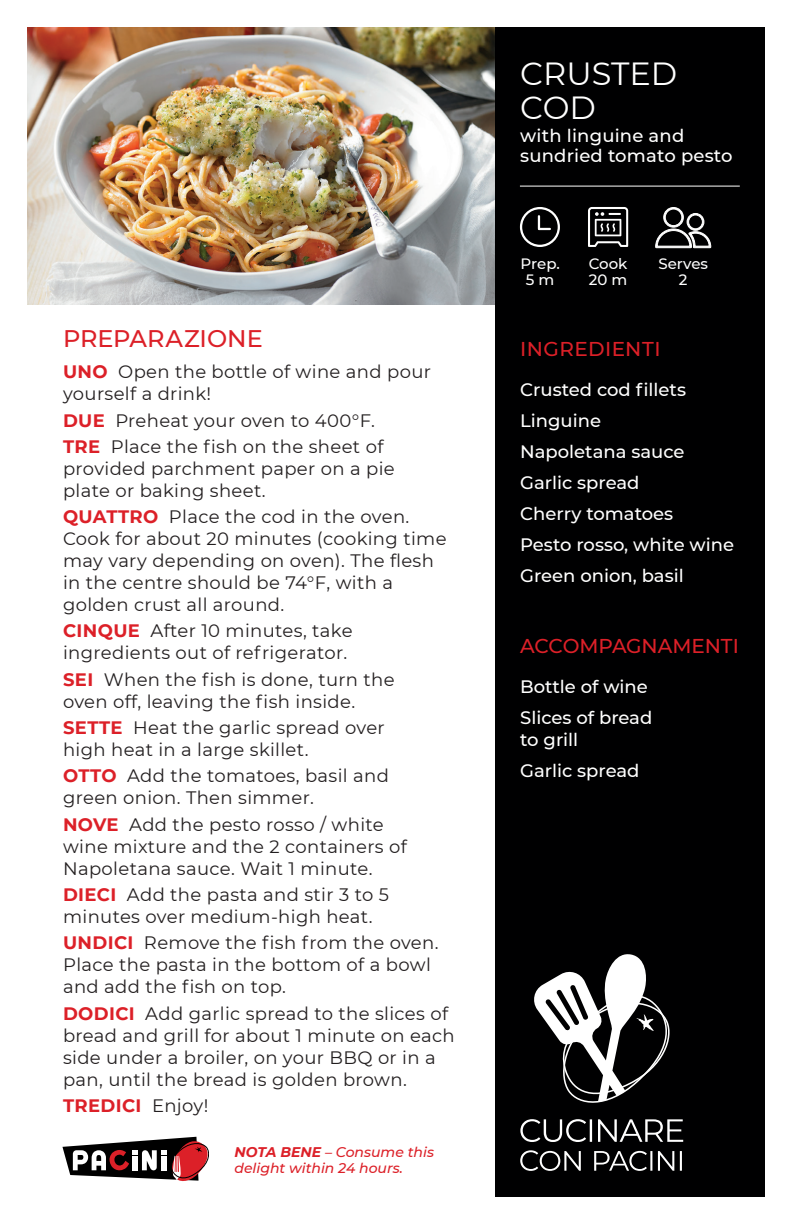
<style>
.page{position:relative;width:792px;height:1224px;background:#fff}
.page>*{position:absolute;margin:0;border:0;box-sizing:border-box;transform-origin:0 0}
.t1{font:32px/33.6px "Montserrat";color:#fff}
.t2{font:500 24px "Montserrat";color:#dc2028}
.t3{font:500 20px "Montserrat";letter-spacing:.005em;color:#dc2028}
.t4{font:500 20px "Montserrat";letter-spacing:.025em;color:#dc2028}
.t5{font:18px/22px "Montserrat";letter-spacing:.02em;color:#231f20}
.t6{font:500 18px/31px "Montserrat";color:#fff}
.t7{font:700 18px "Montserrat";letter-spacing:.02em;color:#dc2028}
.t8{font:500 15px/16px "Montserrat";color:#fff;text-align:center}
.t9{font:italic 500 14px/16px "Montserrat";color:#dc2028}
.s1{font-weight:700;color:#dc2028}
.s2{font-weight:400;color:#231f20}
.s3{font-weight:700}
</style>
<div class="page">
<img style="left:27px;top:27px;width:468px;height:278px">
<div style="left:495px;top:27px;width:270px;height:1170px;background:#000001"></div>
<div style="left:520px;top:207px;width:40px;height:40px;border:2px solid #fff;border-radius:50%"></div>
<svg style="left:538px;top:216px;width:12px;height:14px"></svg>
<svg style="left:655px;top:207px;width:56px;height:41px"></svg>
<hr style="left:520px;top:186px;width:220px;height:1px;background:#fff">
<svg style="left:588px;top:207px;width:40px;height:40px"></svg>
<svg style="left:62px;top:1137px;width:147px;height:44px"></svg>
<svg style="left:520px;top:1150px;width:162px;height:21px"></svg>
<svg style="left:520px;top:1119px;width:163px;height:23px"></svg>
<svg style="left:534px;top:954px;width:136px;height:149px"></svg>
<h2 class="t2" style="left:63px;top:322px;width:201px">PREPARAZIONE</h2>
<p class="t5" style="left:63px;top:360px;width:369px"><span class="s1">UNO</span> Open the bottle of wine and pour yourself a drink!</p>
<p class="t5" style="left:63px;top:406px;width:322px;line-height:26.4px"><span class="s1">DUE</span> Preheat your oven to 400°F.<br><span class="s1">TRE</span> Place the fish on the sheet of</p>
<p class="t5" style="left:63px;top:457px;width:333px">provided parchment paper on a pie plate or baking sheet.</p>
<p class="t5" style="left:63px;top:505px;width:385px"><span class="s1">QUATTRO</span> Place the cod in the oven.<br>Cook for about 20 minutes (cooking time may vary depending on oven). The flesh in the centre should be 74°F, with a golden crust all around.</p>
<p class="t5" style="left:63px;top:619px;width:291px"><span class="s1">CINQUE</span> After 10 minutes, take ingredients out of refrigerator.</p>
<p class="t5" style="left:63px;top:668px;width:333px"><span class="s1">SEI</span> When the fish is done, turn the oven off, leaving the fish inside.</p>
<p class="t5" style="left:63px;top:716px;width:323px"><span class="s1">SETTE</span> Heat the garlic spread over high heat in a large skillet.</p>
<p class="t5" style="left:63px;top:764px;width:327px"><span class="s1">OTTO</span> Add the tomatoes, basil and green onion. Then simmer.</p>
<p class="t5" style="left:63px;top:813px;width:345px"><span class="s1">NOVE</span> Add the pesto rosso / white wine mixture and the 2 containers of<br>Napoletana sauce. Wait 1 minute.</p>
<p class="t5" style="left:63px;top:883px;width:327px"><span class="s1">DIECI</span> Add the pasta and stir 3 to 5 minutes over medium-high heat.</p>
<p class="t5" style="left:63px;top:931px;width:377px"><span class="s1">UNDICI</span> Remove the fish from the oven.<br>Place the pasta in the bottom of a bowl and add the fish on top.</p>
<p class="t5" style="left:63px;top:1002px;width:393px"><span class="s1">DODICI</span> Add garlic spread to the slices of bread and grill for about 1 minute on each side under a broiler, on your BBQ or in a pan, until the bread is golden brown.</p>
<p class="t7" style="left:63px;top:1093px;width:147px">TREDICI <span class="s2">Enjoy!</span></p>
<p class="t9" style="left:235px;top:1143px;width:201px"><span class="s3">NOTA BENE</span> – Consume this delight within 24 hours.</p>
<h1 class="t1" style="left:520px;top:56px;width:159px">CRUSTED<br>COD</h1>
<p class="t6" style="left:520px;top:125px;width:214px;line-height:20px">with linguine and sundried tomato pesto</p>
<p class="t8" style="left:589px;top:255px;width:40px;text-align:left">Cook<br>20 m</p>
<p class="t8" style="left:521px;top:255px;width:41px">Prep.<br>5 m</p>
<p class="t8" style="left:658px;top:255px;width:51px">Serves<br>2</p>
<p class="t4" style="left:520px;top:335px;width:142px">INGREDIENTI</p>
<p class="t6" style="left:520px;top:374px;width:215px">Crusted cod fillets<br>Linguine<br>Napoletana sauce<br>Garlic spread<br>Cherry tomatoes<br>Pesto rosso, white wine<br>Green onion, basil</p>
<p class="t3" style="left:520px;top:632px;width:220px">ACCOMPAGNAMENTI</p>
<p class="t6" style="left:520px;top:671px;width:134px">Bottle of wine<br>Slices of bread</p>
<p class="t6" style="left:520px;top:724px;width:121px">to grill<br>Garlic spread</p>
</div>
